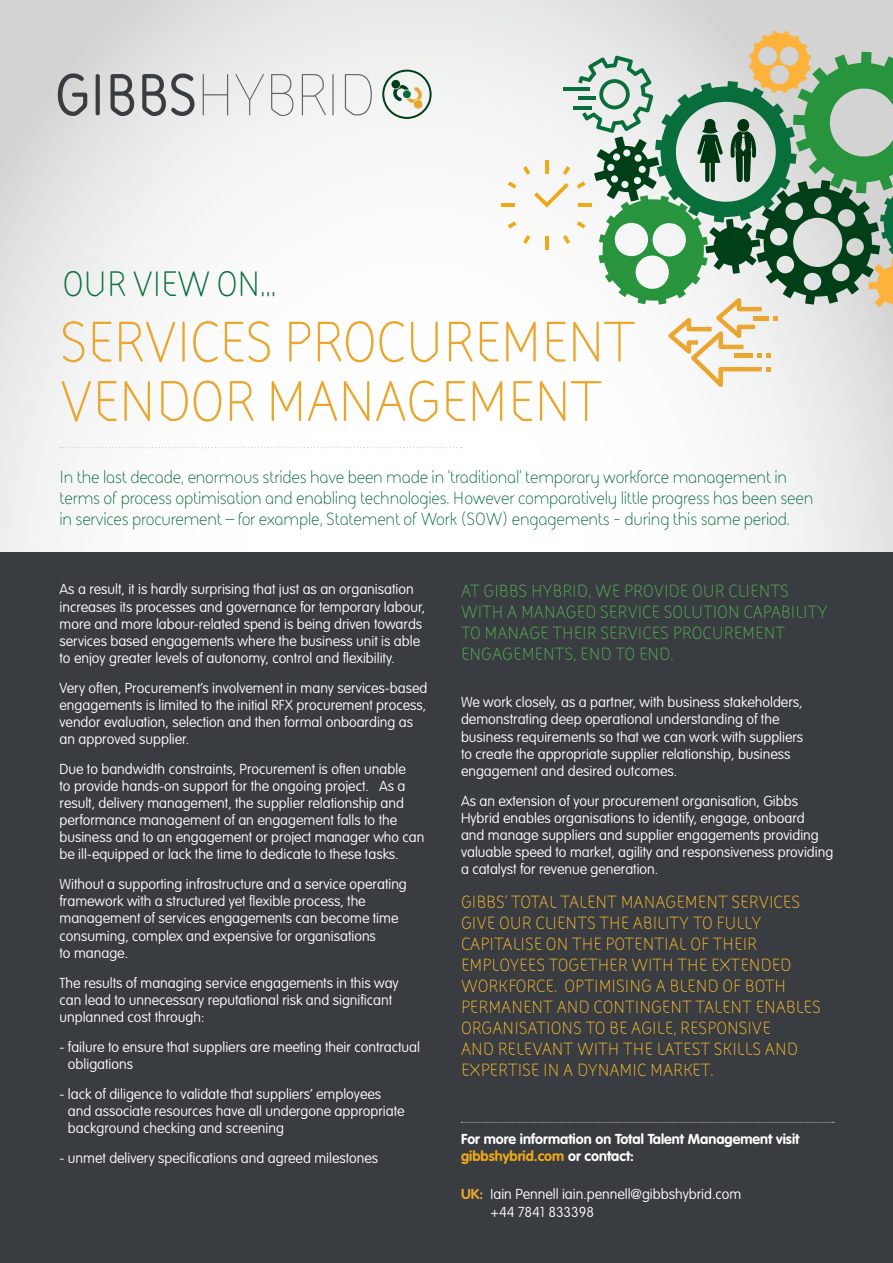
<style>
.page{position:relative;width:893px;height:1263px;background:#fff}
.page>*{position:absolute;margin:0;border:0;box-sizing:border-box;transform-origin:0 0}
.t1{font:58.35px/59.4px "FS Sophie";letter-spacing:-.02em;color:#eaa62e}
.t2{font:36px "FS Sophie";letter-spacing:-.02em;color:#086f3c}
.t3{font:18px/21px "FS Sophie";color:#febf31}
.t4{font:18px/21px "FS Sophie";letter-spacing:-.01em;color:#086f3c}
.t5{font:18px/21px "FS Sophie";color:#56b455}
.t6{font:100 14.25px/17.1px "VAG Rounded";color:#fff}
.t7{font:700 14.25px/17.1px "VAG Rounded";color:#fff}
.s1{color:#eea917}
.s2{font-weight:700;color:#eaa62e}
</style>
<div class="page">
<svg style="left:0;top:0;width:893px;height:552px"></svg>
<div style="left:0;top:552px;width:893px;height:711px;background:#393c40"></div>
<svg style="left:60px;top:447px;width:402px;height:1px"></svg>
<svg style="left:461px;top:1122px;width:373px;height:1px"></svg>
<svg style="left:382px;top:70px;width:50px;height:49px"></svg>
<svg style="left:203px;top:74px;width:169px;height:42px"></svg>
<svg style="left:58px;top:73px;width:136px;height:43px"></svg>
<hr style="left:545px;top:237px;width:4px;height:13px;background:#eea917">
<hr style="left:545px;top:160px;width:4px;height:13px;background:#eea917">
<hr style="left:502px;top:203px;width:13px;height:4px;background:#eea917">
<svg style="left:523px;top:166px;width:7px;height:9px"></svg>
<svg style="left:563px;top:235px;width:7px;height:9px"></svg>
<svg style="left:508px;top:221px;width:8px;height:7px"></svg>
<svg style="left:563px;top:166px;width:7px;height:9px"></svg>
<svg style="left:523px;top:235px;width:7px;height:9px"></svg>
<svg style="left:508px;top:181px;width:8px;height:8px"></svg>
<svg style="left:534px;top:183px;width:35px;height:25px"></svg>
<svg style="left:577px;top:31px;width:316px;height:356px"></svg>
<hr style="left:563px;top:87px;width:27px;height:3px;background:#086f3c">
<hr style="left:573px;top:106px;width:19px;height:3px;background:#086f3c">
<hr style="left:578px;top:96px;width:17px;height:4px;background:#086f3c">
<h2 class="t2" style="left:63px;top:261px;width:215px">OUR VIEW ON...</h2>
<h1 class="t1" style="left:60px;top:311px;width:577px">SERVICES PROCUREMENT<br>VENDOR MANAGEMENT</h1>
<p class="t4" style="left:60px;top:466px;width:755px">In the last decade, enormous strides have been made in ‘traditional’ temporary workforce management in terms of process optimisation and enabling technologies. However comparatively little progress has been seen in services procurement – for example, Statement of Work (SOW) engagements - during this same period.</p>
<p class="t6" style="left:60px;top:581px;width:367px">As a result, it is hardly surprising that just as an organisation increases its processes and governance for temporary labour, more and more labour-related spend is being driven towards services based engagements where the business unit is able to enjoy greater levels of autonomy, control and flexibility.</p>
<p class="t6" style="left:60px;top:679px;width:369px">Very often, Procurement’s involvement in many services-based engagements is limited to the initial RFX procurement process, vendor evaluation, selection and then formal onboarding as an approved supplier.</p>
<p class="t6" style="left:60px;top:760px;width:366px">Due to bandwidth constraints, Procurement is often unable<br>to provide hands-on support for the ongoing project. As a result, delivery management, the supplier relationship and performance management of an engagement falls to the business and to an engagement or project manager who can be ill-equipped or lack the time to dedicate to these tasks.</p>
<p class="t6" style="left:60px;top:876px;width:349px">Without a supporting infrastructure and a service operating framework with a structured yet flexible process, the management of services engagements can become time consuming, complex and expensive for organisations<br>to manage.</p>
<p class="t6" style="left:60px;top:974px;width:341px">The results of managing service engagements in this way can lead to unnecessary reputational risk and significant unplanned cost through:</p>
<p class="t6" style="left:68px;top:1038px;width:354px;text-indent:-8px">- failure to ensure that suppliers are meeting their contractual obligations</p>
<p class="t6" style="left:68px;top:1085px;width:338px;text-indent:-8px">- lack of diligence to validate that suppliers’ employees and associate resources have all undergone appropriate background checking and screening</p>
<p class="t6" style="left:60px;top:1149px;width:320px">- unmet delivery specifications and agreed milestones</p>
<p class="t5" style="left:461px;top:580px;width:368px">AT GIBBS HYBRID, WE PROVIDE OUR CLIENTS WITH A MANAGED SERVICE SOLUTION CAPABILITY TO MANAGE THEIR SERVICES PROCUREMENT ENGAGEMENTS, END TO END.</p>
<p class="t6" style="left:461px;top:694px;width:344px">We work closely, as a partner, with business stakeholders, demonstrating deep operational understanding of the business requirements so that we can work with suppliers to create the appropriate supplier relationship, business engagement and desired outcomes.</p>
<p class="t6" style="left:461px;top:792px;width:374px">As an extension of your procurement organisation, Gibbs Hybrid enables organisations to identify, engage, onboard<br>and manage suppliers and supplier engagements providing valuable speed to market, agility and responsiveness providing a catalyst for revenue generation.</p>
<p class="t3" style="left:461px;top:891px;width:361px">GIBBS’ TOTAL TALENT MANAGEMENT SERVICES GIVE OUR CLIENTS THE ABILITY TO FULLY CAPITALISE ON THE POTENTIAL OF THEIR EMPLOYEES TOGETHER WITH THE EXTENDED WORKFORCE. OPTIMISING A BLEND OF BOTH PERMANENT AND CONTINGENT TALENT ENABLES ORGANISATIONS TO BE AGILE, RESPONSIVE<br>AND RELEVANT WITH THE LATEST SKILLS AND EXPERTISE IN A DYNAMIC MARKET.</p>
<p class="t7" style="left:461px;top:1130px;width:340px">For more information on Total Talent Management visit <span class="s1">gibbshybrid.com</span> or contact:</p>
<p class="t6" style="left:491px;top:1186px;width:252px;text-indent:-30px"><span class="s2">UK:</span> Iain Pennell iain.pennell@gibbshybrid.com +44 7841 833398</p>
</div>
